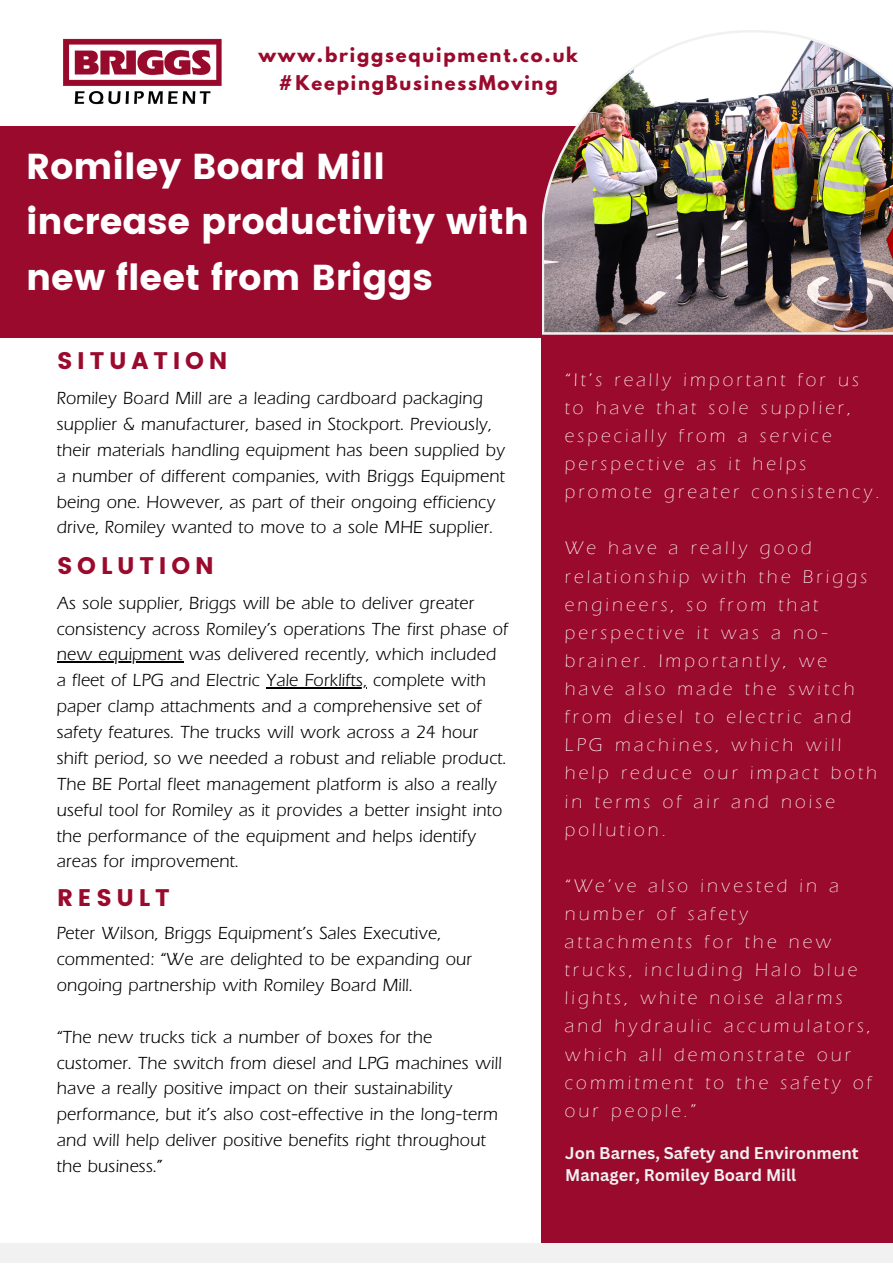
<style>
.page{position:relative;width:893px;height:1264px;background:#fff}
.page>*{position:absolute;margin:0;border:0;box-sizing:border-box;transform-origin:0 0}
.t1{font:36px/55.1px "Poppins";color:#fff}
.t2{font:24px "Poppins";letter-spacing:.2em;color:#9a0a2d}
.t3{font:300 18px/28px "Eras BQ";letter-spacing:.2em;color:#fff}
.t4{font:700 18px "League Spartan";letter-spacing:.1em;color:#9a0a2d}
.t5{font:17.25px/25.8px "Eras BQ";letter-spacing:.04em;color:#000}
.t6{font:700 16.5px/22.5px "Canva Sans";color:#f1f1f1}
</style>
<div class="page">
<div style="left:0;top:126px;width:892px;height:212px;background:#9a0a2d"></div>
<div style="left:541px;top:335px;width:351px;height:908px;background:#9a0a2d"></div>
<img style="left:542px;top:30px;width:350px;height:305px">
<div style="left:0;top:1243px;width:892px;height:19px;background:#f1f1f1"></div>
<img style="left:63px;top:38px;width:159px;height:67px">
<hr style="left:57px;top:661px;width:126px;height:1px;background:#000">
<hr style="left:266px;top:687px;width:101px;height:1px;background:#000">
<p class="t4" style="left:258px;top:46px;width:321px">www.briggsequipment.co.uk</p>
<p class="t4" style="left:278px;top:74px;width:280px">#KeepingBusinessMoving</p>
<p class="t1" style="left:26px;top:139px;width:504px">Romiley Board Mill increase productivity with new fleet from Briggs</p>
<p class="t2" style="left:57px;top:346px;width:172px">SITUATION</p>
<p class="t5" style="left:57px;top:386px;width:449px">Romiley Board Mill are a leading cardboard packaging supplier &amp; manufacturer, based in Stockport. Previously, their materials handling equipment has been supplied by a number of different companies, with Briggs Equipment being one. However, as part of their ongoing efficiency drive, Romiley wanted to move to a sole MHE supplier.</p>
<p class="t2" style="left:57px;top:551px;width:158px">SOLUTION</p>
<p class="t5" style="left:57px;top:590px;width:452px">As sole supplier, Briggs will be able to deliver greater consistency across Romiley’s operations The first phase of new equipment was delivered recently, which included a fleet of LPG and Electric Yale Forklifts, complete with paper clamp attachments and a comprehensive set of safety features. The trucks will work across a 24 hour shift period, so we needed a robust and reliable product.<br>The BE Portal fleet management platform is also a really useful tool for Romiley as it provides a better insight into the performance of the equipment and helps identify areas for improvement.</p>
<p class="t2" style="left:57px;top:884px;width:114px">RESULT</p>
<p class="t5" style="left:57px;top:921px;width:416px">Peter Wilson, Briggs Equipment’s Sales Executive, commented: “We are delighted to be expanding our ongoing partnership with Romiley Board Mill.</p>
<p class="t5" style="left:57px;top:1024px;width:446px">“The new trucks tick a number of boxes for the customer. The switch from diesel and LPG machines will have a really positive impact on their sustainability performance, but it’s also cost-effective in the long-term and will help deliver positive benefits right throughout the business.”</p>
<p class="t3" style="left:565px;top:366px;width:315px">“It’s really important for us to have that sole supplier, especially from a service perspective as it helps promote greater consistency.</p>
<p class="t3" style="left:565px;top:534px;width:313px">We have a really good relationship with the Briggs engineers, so from that perspective it was a no&shy;brainer. Importantly, we have also made the switch from diesel to electric and<br>LPG machines, which will help reduce our impact both in terms of air and noise pollution.</p>
<p class="t3" style="left:565px;top:872px;width:308px">“We’ve also invested in a number of safety attachments for the new trucks, including Halo blue lights, white noise alarms and hydraulic accumulators, which all demonstrate our commitment to the safety of our people.”</p>
<p class="t6" style="left:565px;top:1141px;width:295px">Jon Barnes, Safety and Environment<br>Manager, Romiley Board Mill</p>
</div>
